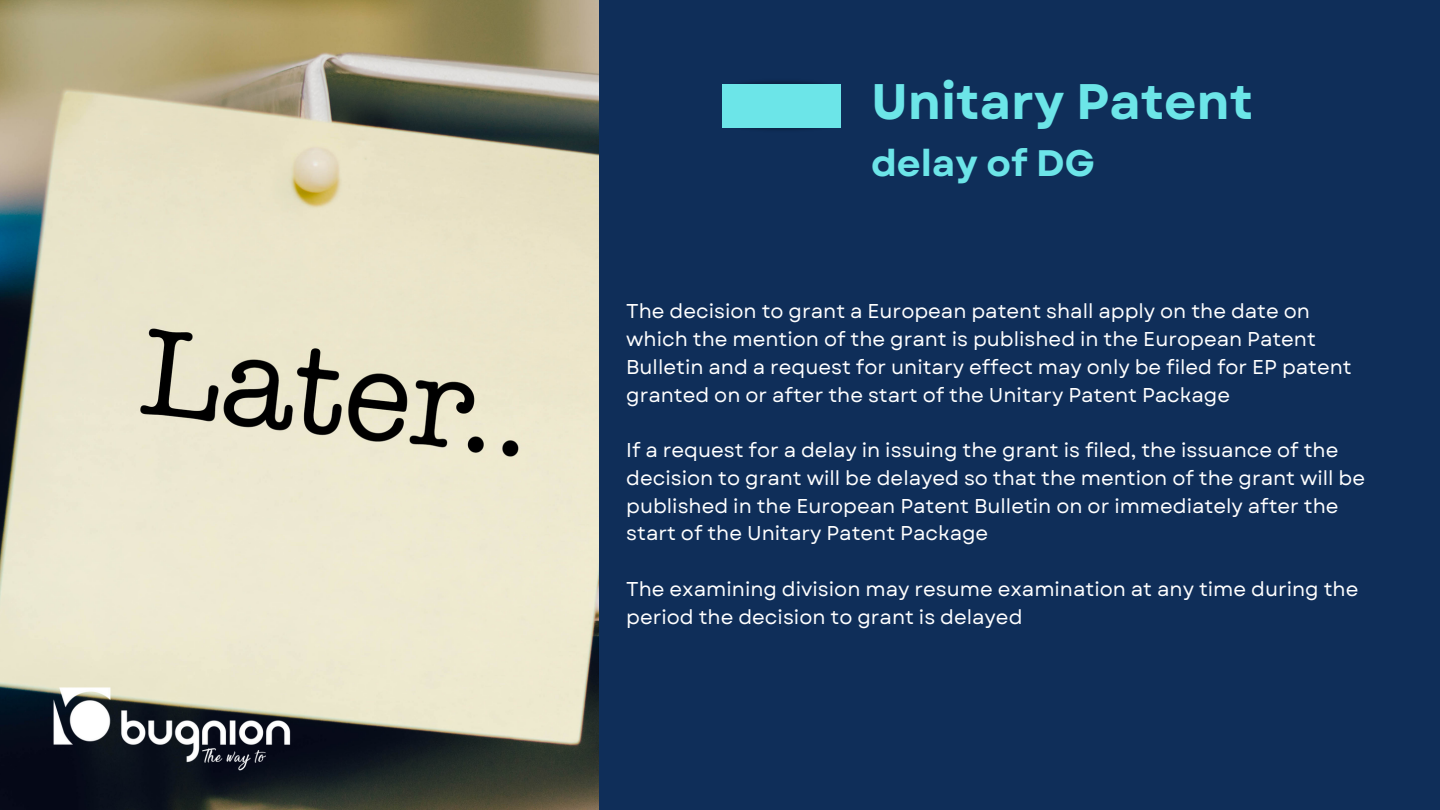
<style>
.page{position:relative;width:1440px;height:810px;background:#0f2e59}
.page>*{position:absolute;margin:0;border:0;box-sizing:border-box;transform-origin:0 0}
.t1{font:700 49.9px "Garet";color:#6ce5e8}
.t2{font:700 36.9px "Garet";color:#6ce5e8}
.t3{font:20px/27.8px "Garet";color:#fff}
</style>
<div class="page">
<img style="left:0;top:0;width:598px;height:810px">
<img style="left:722px;top:116px;width:119px;height:14px">
<img style="left:722px;top:81px;width:100px;height:14px">
<div style="left:723px;top:84px;width:118px;height:43px;background:#6ce5e8"></div>
<img style="left:38px;top:672px;width:267px;height:114px">
<h1 class="t1" style="left:871px;top:65px;width:384px">Unitary Patent</h1>
<h2 class="t2" style="left:871px;top:136px;width:225px">delay of DG</h2>
<p class="t3" style="left:626px;top:298px;width:727px">The decision to grant a European patent shall apply on the date on which the mention of the grant is published in the European Patent Bulletin and a request for unitary effect may only be filed for EP patent granted on or after the start of the Unitary Patent Package</p>
<p class="t3" style="left:626px;top:436px;width:740px">If a request for a delay in issuing the grant is filed, the issuance of the decision to grant will be delayed so that the mention of the grant will be published in the European Patent Bulletin on or immediately after the start of the Unitary Patent Package</p>
<p class="t3" style="left:626px;top:575px;width:734px">The examining division may resume examination at any time during the period the decision to grant is delayed</p>
</div>
